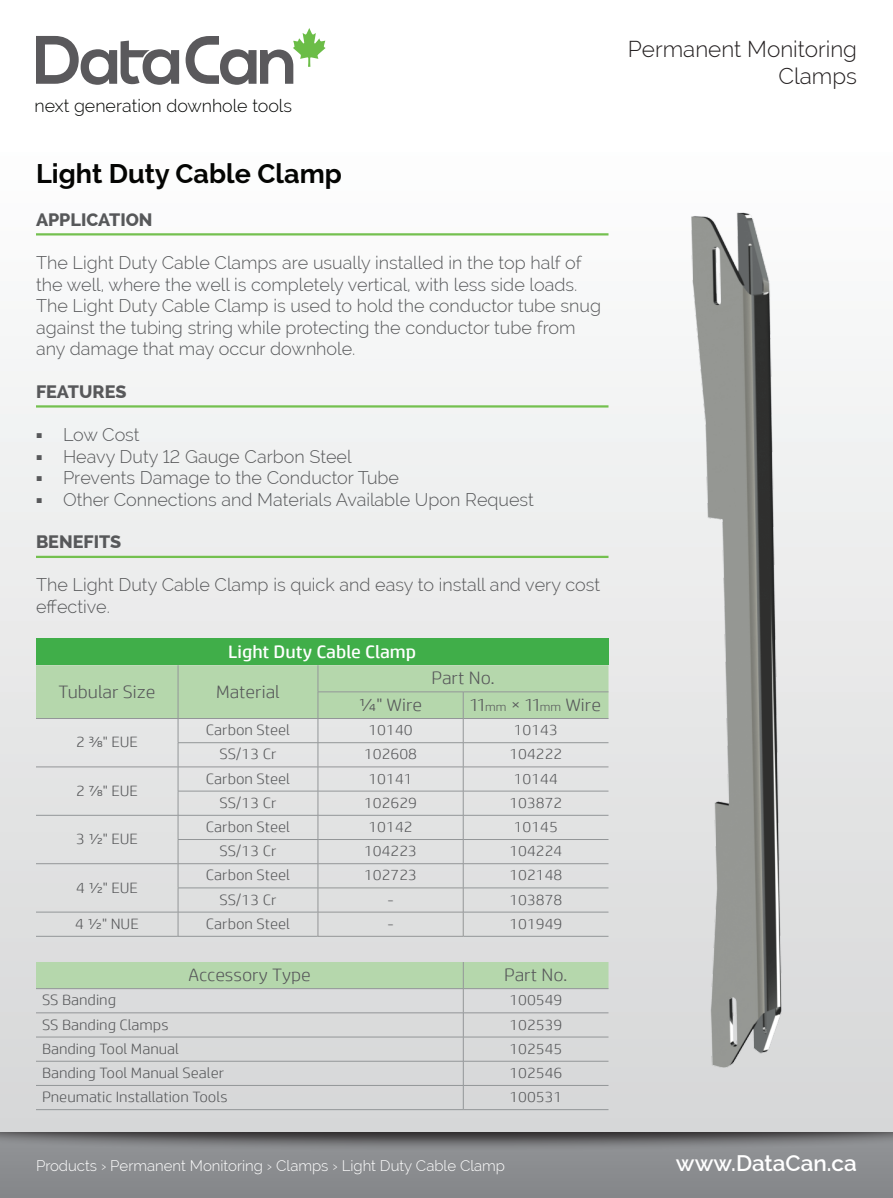
<style>
.page{position:relative;width:893px;height:1198px;background:#fff}
.page>*{position:absolute;margin:0;border:0;box-sizing:border-box;transform-origin:0 0}
.t1{font:700 27px "Raleway";color:#040503}
.t2{font:300 22.5px/27px "Raleway";color:#231f20;text-align:right}
.t3{font:600 22.5px "Raleway";color:#fff}
.t4{font:300 18px/21.6px "Raleway";color:#57585a}
.t5{font:300 18px "HP Simplified";color:#57585a;scale:1.1 1}
.t6{font:800 18px "Raleway";color:#57585a}
.t7{font:18px "HP Simplified";color:#fff;scale:1.1 1}
.t8{font:300 17.85px "Raleway";color:#040503}
.t9{font:300 15px "HP Simplified";color:#57585a;scale:1.1 1}
.t10{font:300 15px "Raleway";color:#fff}
.s1{font-size:12px}
</style>
<div class="page">
<div style="left:0;top:1132px;width:893px;height:66px;background:#8a8c8f"></div>
<div style="left:0;top:1104px;width:893px;height:46px;background:#231f20;opacity:.95"></div>
<svg style="left:0;top:1132px;width:893px;height:7px;background:#4e4c4e"></svg>
<div style="left:0;top:140px;width:893px;height:992px;background:linear-gradient(to bottom,#fefefe,#d5d6d7)"></div>
<svg style="left:36px;top:36px;width:143px;height:49px"></svg>
<svg style="left:185px;top:28px;width:141px;height:57px"></svg>
<hr style="left:36px;top:233px;width:572px;height:2px;background:#74c04f">
<hr style="left:36px;top:405px;width:572px;height:2px;background:#74c04f">
<hr style="left:36px;top:556px;width:572px;height:2px;background:#74c04f">
<div style="left:36px;top:638px;width:572px;height:27px;background:#40ae49"></div>
<hr style="left:318px;top:936px;width:145px;height:1px;background:#949697">
<hr style="left:463px;top:936px;width:145px;height:1px;background:#939698">
<hr style="left:178px;top:936px;width:140px;height:1px;background:#939698">
<hr style="left:36px;top:936px;width:142px;height:1px;background:#939698">
<svg style="left:36px;top:665px;width:572px;height:271px;background:#d6ddd5"></svg>
<hr style="left:463px;top:718px;width:145px;height:1px;background:#939698">
<hr style="left:36px;top:1109px;width:427px;height:1px;background:#939698">
<hr style="left:463px;top:1109px;width:145px;height:1px;background:#939698">
<svg style="left:36px;top:962px;width:572px;height:147px;background:#d0d7cf"></svg>
<img style="left:690px;top:204px;width:92px;height:864px">
<p class="t8" style="left:35px;top:95px;width:259px">next generation downhole tools</p>
<h1 class="t1" style="left:36px;top:158px;width:307px">Light Duty Cable Clamp</h1>
<p class="t6" style="left:36px;top:209px;width:118px">APPLICATION</p>
<p class="t4" style="left:36px;top:252px;width:567px">The Light Duty Cable Clamps are usually installed in the top half of the well, where the well is completely vertical, with less side loads.<br>The Light Duty Cable Clamp is used to hold the conductor tube snug against the tubing string while protecting the conductor tube from any damage that may occur downhole.</p>
<p class="t6" style="left:36px;top:381px;width:92px">FEATURES</p>
<p class="t4" style="left:36px;top:424px;width:105px"><sup>■</sup> Low Cost</p>
<p class="t4" style="left:36px;top:445px;width:317px"><sup>■</sup> Heavy Duty 12 Gauge Carbon Steel</p>
<p class="t4" style="left:36px;top:467px;width:365px"><sup>■</sup> Prevents Damage to the Conductor Tube</p>
<p class="t4" style="left:36px;top:489px;width:499px"><sup>■</sup> Other Connections and Materials Available Upon Request</p>
<p class="t6" style="left:36px;top:532px;width:87px">BENEFITS</p>
<p class="t4" style="left:36px;top:574px;width:566px">The Light Duty Cable Clamp is quick and easy to install and very cost effective.</p>
<p class="t7" style="left:228px;top:640px;width:172px">Light Duty Cable Clamp</p>
<p class="t5" style="left:59px;top:681px;width:90px">Tubular Size</p>
<p class="t5" style="left:216px;top:681px;width:60px">Material</p>
<p class="t5" style="left:432px;top:668px;width:59px">Part No.</p>
<p class="t5" style="left:359px;top:694px;width:59px">1/4" Wire</p>
<p class="t5" style="left:471px;top:694px;width:120px">11<span class="s1">mm</span> × 11<span class="s1">mm</span> Wire</p>
<p class="t9" style="left:76px;top:734px;width:58px">2 3/8" EUE</p>
<p class="t9" style="left:76px;top:782px;width:58px">2 7/8" EUE</p>
<p class="t9" style="left:76px;top:830px;width:58px">3 1/2" EUE</p>
<p class="t9" style="left:76px;top:879px;width:58px">4 1/2" EUE</p>
<p class="t9" style="left:206px;top:721px;width:78px">Carbon Steel</p>
<p class="t9" style="left:368px;top:721px;width:42px">10140</p>
<p class="t9" style="left:514px;top:721px;width:42px">10143</p>
<p class="t9" style="left:219px;top:746px;width:53px">SS/13 Cr</p>
<p class="t9" style="left:364px;top:746px;width:50px">102608</p>
<p class="t9" style="left:509px;top:746px;width:50px">104222</p>
<p class="t9" style="left:206px;top:770px;width:78px">Carbon Steel</p>
<p class="t9" style="left:368px;top:770px;width:42px">10141</p>
<p class="t9" style="left:514px;top:770px;width:42px">10144</p>
<p class="t9" style="left:219px;top:794px;width:53px">SS/13 Cr</p>
<p class="t9" style="left:364px;top:794px;width:50px">102629</p>
<p class="t9" style="left:509px;top:794px;width:50px">103872</p>
<p class="t9" style="left:206px;top:818px;width:78px">Carbon Steel</p>
<p class="t9" style="left:368px;top:818px;width:42px">10142</p>
<p class="t9" style="left:514px;top:818px;width:42px">10145</p>
<p class="t9" style="left:219px;top:842px;width:53px">SS/13 Cr</p>
<p class="t9" style="left:364px;top:842px;width:50px">104223</p>
<p class="t9" style="left:509px;top:842px;width:50px">104224</p>
<p class="t9" style="left:206px;top:867px;width:78px">Carbon Steel</p>
<p class="t9" style="left:364px;top:867px;width:50px">102723</p>
<p class="t9" style="left:509px;top:867px;width:50px">102148</p>
<p class="t9" style="left:219px;top:891px;width:53px">SS/13 Cr</p>
<p class="t9" style="left:387px;top:891px;width:7px">-</p>
<p class="t9" style="left:509px;top:891px;width:50px">103878</p>
<p class="t9" style="left:75px;top:915px;width:59px">4 1/2" NUE</p>
<p class="t9" style="left:206px;top:915px;width:78px">Carbon Steel</p>
<p class="t9" style="left:387px;top:915px;width:7px">-</p>
<p class="t9" style="left:509px;top:915px;width:50px">101949</p>
<p class="t5" style="left:188px;top:965px;width:113px">Accessory Type</p>
<p class="t5" style="left:504px;top:965px;width:59px">Part No.</p>
<p class="t9" style="left:42px;top:991px;width:69px">SS Banding</p>
<p class="t9" style="left:509px;top:991px;width:50px">100549</p>
<p class="t9" style="left:42px;top:1016px;width:117px">SS Banding Clamps</p>
<p class="t9" style="left:509px;top:1016px;width:50px">102539</p>
<p class="t9" style="left:42px;top:1040px;width:126px">Banding Tool Manual</p>
<p class="t9" style="left:509px;top:1040px;width:50px">102545</p>
<p class="t9" style="left:42px;top:1064px;width:167px">Banding Tool Manual Sealer</p>
<p class="t9" style="left:509px;top:1064px;width:50px">102546</p>
<p class="t9" style="left:42px;top:1088px;width:170px">Pneumatic Installation Tools</p>
<p class="t9" style="left:509px;top:1088px;width:50px">100531</p>
<p class="t2" style="left:628px;top:36px;width:231px">Permanent Monitoring<br>Clamps</p>
<p class="t10" style="left:36px;top:1157px;width:471px">Products › Permanent Monitoring › Clamps › Light Duty Cable Clamp</p>
<p class="t3" style="left:676px;top:1150px;width:183px">www.DataCan.ca</p>
</div>
